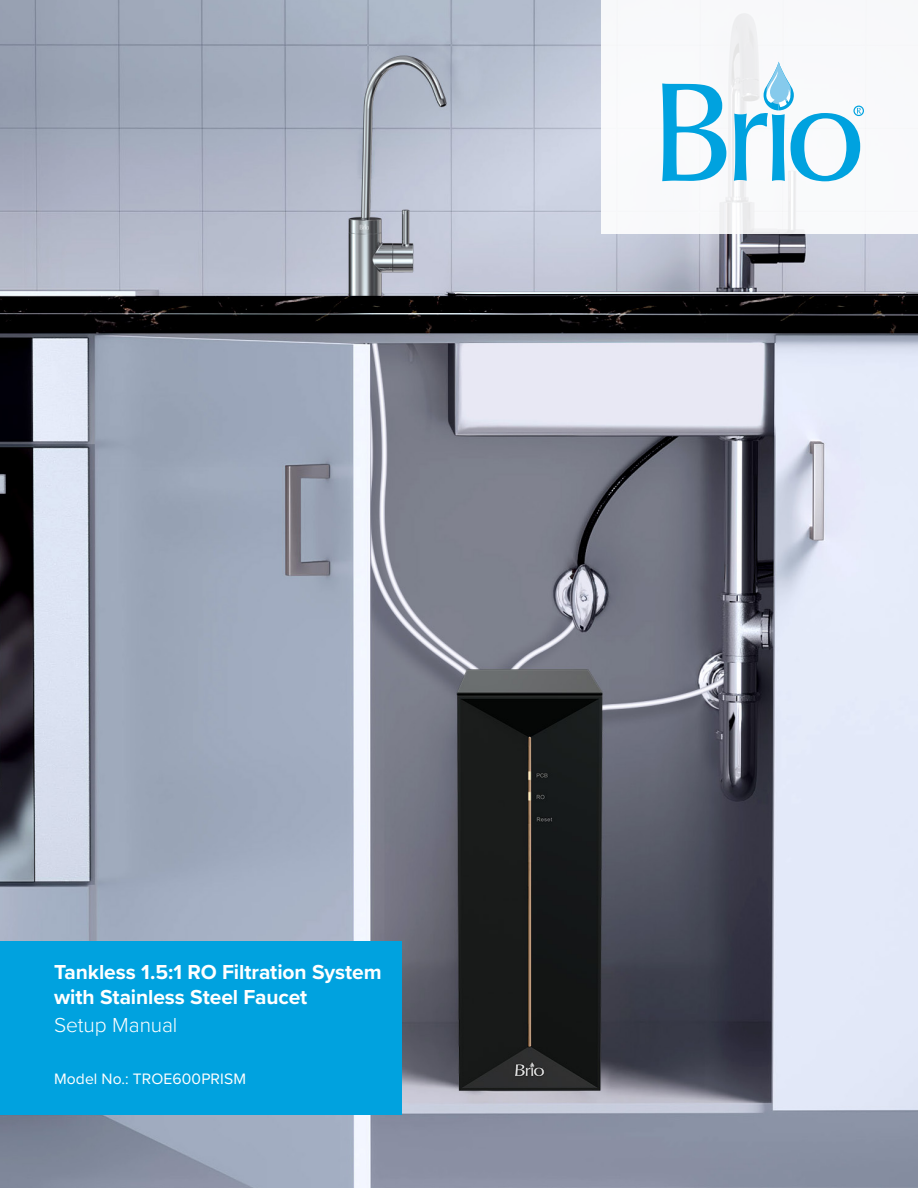
<style>
.page{position:relative;width:918px;height:1188px;background:#fff}
.page>*{position:absolute;margin:0;border:0;box-sizing:border-box;transform-origin:0 0}
.Cover_Prod_Name{font:700 21px/25.2px "Proxima Nova";letter-spacing:-.005em;color:#fff}
.Cover_Prod_Type{font:300 21px "Proxima Nova";letter-spacing:-.005em;color:#fff}
.Cover_Model_Item{font:15.6px "Proxima Nova";letter-spacing:.01em;color:#fff}
</style>
<div class="page">
<img style="left:0;top:0;width:918px;height:1188px">
<div style="left:601px;top:0;width:317px;height:234px;background:#f8f9fb"></div>
<svg style="left:662px;top:83px;width:64px;height:98px"></svg>
<svg style="left:734px;top:61px;width:130px;height:120px"></svg>
<div style="left:0;top:941px;width:402px;height:173px;background:#00a2df"></div>
<p class="Cover_Prod_Name" style="left:54px;top:959px;width:329px">Tankless 1.5:1 RO Filtration System with Stainless Steel Faucet</p>
<p class="Cover_Prod_Type" style="left:54px;top:1009px;width:125px">Setup Manual</p>
<p class="Cover_Model_Item" style="left:54px;top:1067px;width:194px">Model No.: TROE600PRISM</p>
</div>
